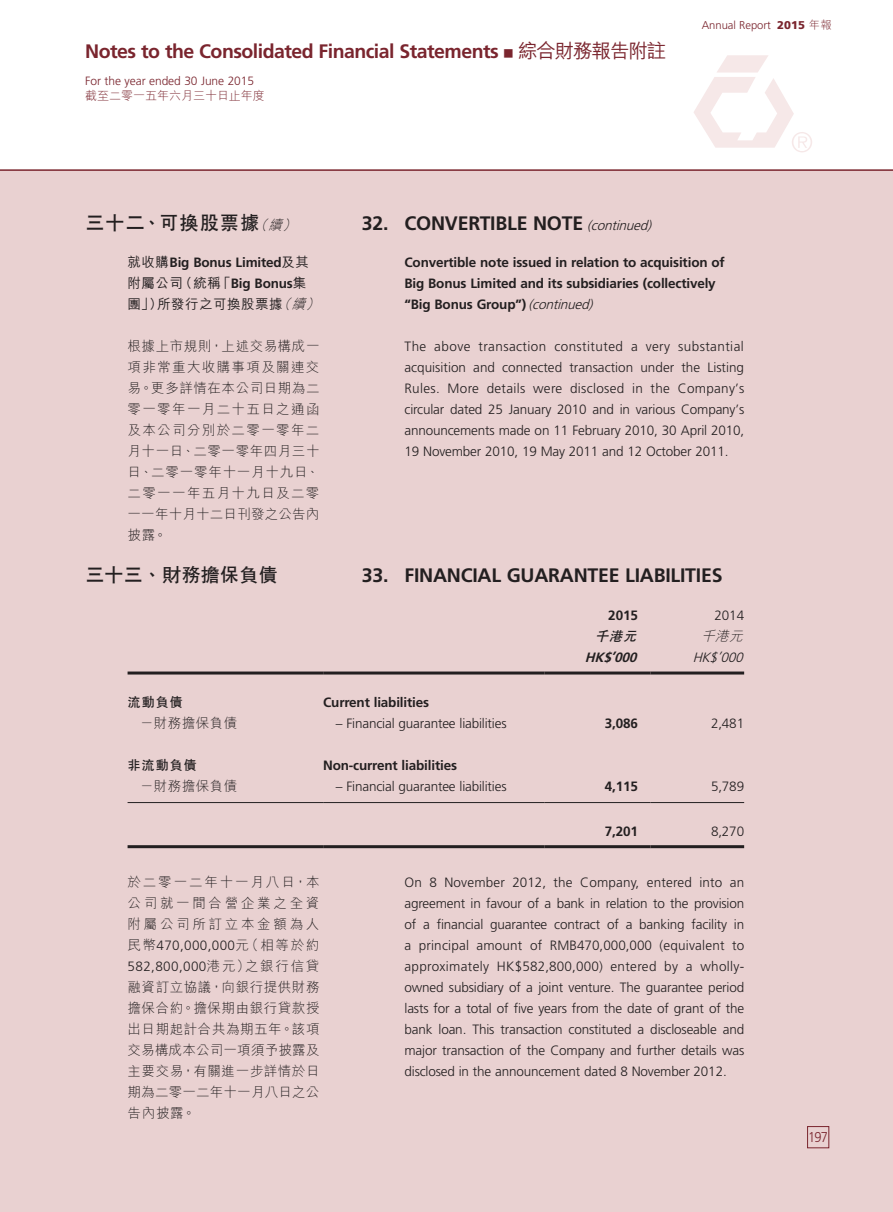
<style>
.page{position:relative;width:893px;height:1212px;background:#fff}
.page>*{position:absolute;margin:0;border:0;box-sizing:border-box;transform-origin:0 0}
.Heading_1{font:700 19.5px "Frutiger LT Std";letter-spacing:-.01em;color:#231f20}
.t1{font:700 19.5px "Frutiger LT Std";letter-spacing:-.025em;color:#7a252e}
.Heading_1-2{font:700 19.5px "C Hei 2 HK";letter-spacing:.04em;color:#231f20}
.C_Heading_1{font:700 19.5px "C Hei 2 HK";letter-spacing:-.01em;color:#231f20}
.t2{font:300 14.25px "Frutiger LT Std";color:#7a252e;scale:.9 1}
.Body_Text{font:300 13.5px/21px "Frutiger LT Std";letter-spacing:-.01em;color:#231f20;text-align:justify}
.C_Body_Text{font:300 13.5px/21px "M Hei HK";letter-spacing:.04em;color:#231f20;text-align:justify}
.Heading_2{font:700 13.5px/21px "Frutiger LT Std";letter-spacing:-.01em;color:#231f20}
.Body_Text-2{font:700 13.5px "Frutiger LT Std";letter-spacing:-.01em;color:#231f20}
.C_Heading_2{font:500 13.5px/21px "M Hei HK";letter-spacing:.04em;color:#231f20}
.Body_Text-3{font:300 13.5px "M Hei HK";letter-spacing:.04em;color:#231f20}
.Body_Text-4{font:700 13.5px "C Hei 2 HK";letter-spacing:.04em;color:#231f20}
.Body_Text-5{font:italic 700 13.5px "Frutiger LT Std";color:#231f20}
.Body_Text-6{font:italic 300 13.5px "Frutiger LT Std";color:#231f20}
.Body_Text-7{font:italic 700 13.5px "C Hei 2 HK";color:#231f20}
.Body_Text-8{font:italic 300 13.5px "M Hei HK";color:#231f20}
.t3{font:300 12px "Frutiger LT Std";letter-spacing:-.005em;color:#7a252e}
.t4{font:300 12px "M Hei HK";color:#7a252e}
.t5{font:300 11.25px "Frutiger LT Std";letter-spacing:-.005em;color:#7a252e}
.s1{font-family:"M Hei HK";font-weight:500;font-size:12px}
.s2{font-family:"M Hei HK";font-weight:500}
.s3{font-weight:900}
.s4{font-family:"M Hei HK"}
.s5{font-family:"M Hei HK";font-weight:300;font-style:italic;font-size:13.5px}
.s6{font-family:"Frutiger LT Std";font-weight:700}
.s7{font-weight:300;font-style:italic}
.s8{font-weight:300;font-style:italic;font-size:13.5px}
.s9{font-family:"Frutiger LT Std"}
</style>
<div class="page">
<div style="left:0;top:170px;width:893px;height:1042px;background:#e9d1d1"></div>
<svg style="left:694px;top:55px;width:118px;height:97px"></svg>
<hr style="left:0;top:169px;width:893px;height:2px;background:#7a252e">
<div style="left:807px;top:1126px;width:22px;height:22px;border:1px solid #7a252e"></div>
<hr style="left:128px;top:671px;width:195px;height:3px;background:#231f20">
<hr style="left:323px;top:671px;width:221px;height:3px;background:#231f20">
<hr style="left:544px;top:671px;width:107px;height:3px;background:#231f20">
<hr style="left:651px;top:671px;width:93px;height:3px;background:#231f20">
<hr style="left:128px;top:802px;width:195px;height:1px;background:#231f20">
<hr style="left:323px;top:802px;width:221px;height:1px;background:#231f20">
<hr style="left:544px;top:802px;width:107px;height:1px;background:#231f20">
<hr style="left:651px;top:802px;width:93px;height:1px;background:#231f20">
<hr style="left:128px;top:845px;width:195px;height:3px;background:#231f20">
<hr style="left:323px;top:845px;width:221px;height:3px;background:#231f20">
<hr style="left:544px;top:845px;width:107px;height:3px;background:#231f20">
<hr style="left:651px;top:845px;width:93px;height:3px;background:#231f20">
<h1 class="t1" style="left:85px;top:40px;width:583px">Notes to the Consolidated Financial Statements <span class="s1">■</span> <span class="s2">綜合財務報告附註</span></h1>
<p class="t3" style="left:85px;top:74px;width:170px">For the year ended 30 June 2015</p>
<p class="t4" style="left:85px;top:89px;width:181px">截至二零一五年六月三十日止年度</p>
<p class="t5" style="left:702px;top:19px;width:132px">Annual Report <span class="s3">2015</span> <span class="s4">年報</span></p>
<p class="Heading_1-2" style="left:85px;top:213px;width:216px">三十二、可換股票據<span class="s5">（續）</span></p>
<p class="C_Heading_2" style="left:128px;top:251px;width:197px">就收購<span class="s6">Big Bonus Limited</span>及其附屬公司（統稱「<span class="s6">Big Bonus</span>集團」）所發行之可換股票據<span class="s7">（續）</span></p>
<p class="C_Body_Text" style="left:128px;top:336px;width:193px">根據上市規則，上述交易構成一項非常重大收購事項及關連交易。更多詳情在本公司日期為二零一零年一月二十五日之通函及本公司分別於二零一零年二月十一日、二零一零年四月三十日、二零一零年十一月十九日、二零一一年五月十九日及二零一一年十月十二日刊發之公告內披露。</p>
<p class="C_Heading_1" style="left:85px;top:565px;width:194px">三十三、財務擔保負債</p>
<p class="Heading_1" style="left:362px;top:212px;width:295px">32. CONVERTIBLE NOTE <span class="s8">(continued)</span></p>
<p class="Heading_2" style="left:404px;top:252px;width:322px">Convertible note issued in relation to acquisition of<br>Big Bonus Limited and its subsidiaries (collectively “Big Bonus Group”) <span class="s7">(continued)</span></p>
<p class="Body_Text" style="left:404px;top:336px;width:341px">The above transaction constituted a very substantial acquisition and connected transaction under the Listing Rules. More details were disclosed in the Company’s circular dated 25 January 2010 and in various Company’s announcements made on 11 February 2010, 30 April 2010, 19 November 2010, 19 May 2011 and 12 October 2011.</p>
<p class="Heading_1" style="left:362px;top:564px;width:362px">33. FINANCIAL GUARANTEE LIABILITIES</p>
<p class="Body_Text-2" style="left:608px;top:607px;width:31px">2015</p>
<p class="Body_Text" style="left:715px;top:605px;width:31px">2014</p>
<p class="Body_Text-7" style="left:595px;top:629px;width:47px">千港元</p>
<p class="Body_Text-8" style="left:701px;top:629px;width:47px">千港元</p>
<p class="Body_Text-5" style="left:585px;top:649px;width:57px">HK$’000</p>
<p class="Body_Text-6" style="left:693px;top:650px;width:56px">HK$’000</p>
<p class="Body_Text-4" style="left:128px;top:695px;width:57px">流動負債</p>
<p class="Body_Text-2" style="left:323px;top:694px;width:108px">Current liabilities</p>
<p class="Body_Text-3" style="left:140px;top:716px;width:98px">－財務擔保負債</p>
<p class="Body_Text" style="left:336px;top:713px;width:172px">– Financial guarantee liabilities</p>
<p class="Body_Text-2" style="left:605px;top:715px;width:35px">3,086</p>
<p class="Body_Text" style="left:711px;top:713px;width:35px">2,481</p>
<p class="Body_Text-4" style="left:128px;top:758px;width:71px">非流動負債</p>
<p class="Body_Text-2" style="left:323px;top:757px;width:135px">Non-current liabilities</p>
<p class="Body_Text-3" style="left:140px;top:779px;width:98px">－財務擔保負債</p>
<p class="Body_Text" style="left:336px;top:776px;width:172px">– Financial guarantee liabilities</p>
<p class="Body_Text-2" style="left:605px;top:778px;width:35px">4,115</p>
<p class="Body_Text" style="left:711px;top:776px;width:35px">5,789</p>
<p class="Body_Text-2" style="left:605px;top:823px;width:35px">7,201</p>
<p class="Body_Text" style="left:711px;top:821px;width:35px">8,270</p>
<p class="C_Body_Text" style="left:128px;top:871px;width:193px">於二零一二年十一月八日，本公司就一間合營企業之全資附屬公司所訂立本金額為人民幣<span class="s9">470,000,000</span>元（相等於約<span class="s9">582,800,000</span>港元）之銀行信貸融資訂立協議，向銀行提供財務擔保合約。擔保期由銀行貸款授出日期起計合共為期五年。該項交易構成本公司一項須予披露及主要交易，有關進一步詳情於日期為二零一二年十一月八日之公告內披露。</p>
<p class="Body_Text" style="left:404px;top:872px;width:341px">On 8 November 2012, the Company, entered into an agreement in favour of a bank in relation to the provision of a financial guarantee contract of a banking facility in a principal amount of RMB470,000,000 (equivalent to approximately HK$582,800,000) entered by a wholly&shy;owned subsidiary of a joint venture. The guarantee period lasts for a total of five years from the date of grant of the bank loan. This transaction constituted a discloseable and major transaction of the Company and further details was disclosed in the announcement dated 8 November 2012.</p>
<p class="t2" style="left:808px;top:1129px;width:24px">197</p>
</div>
